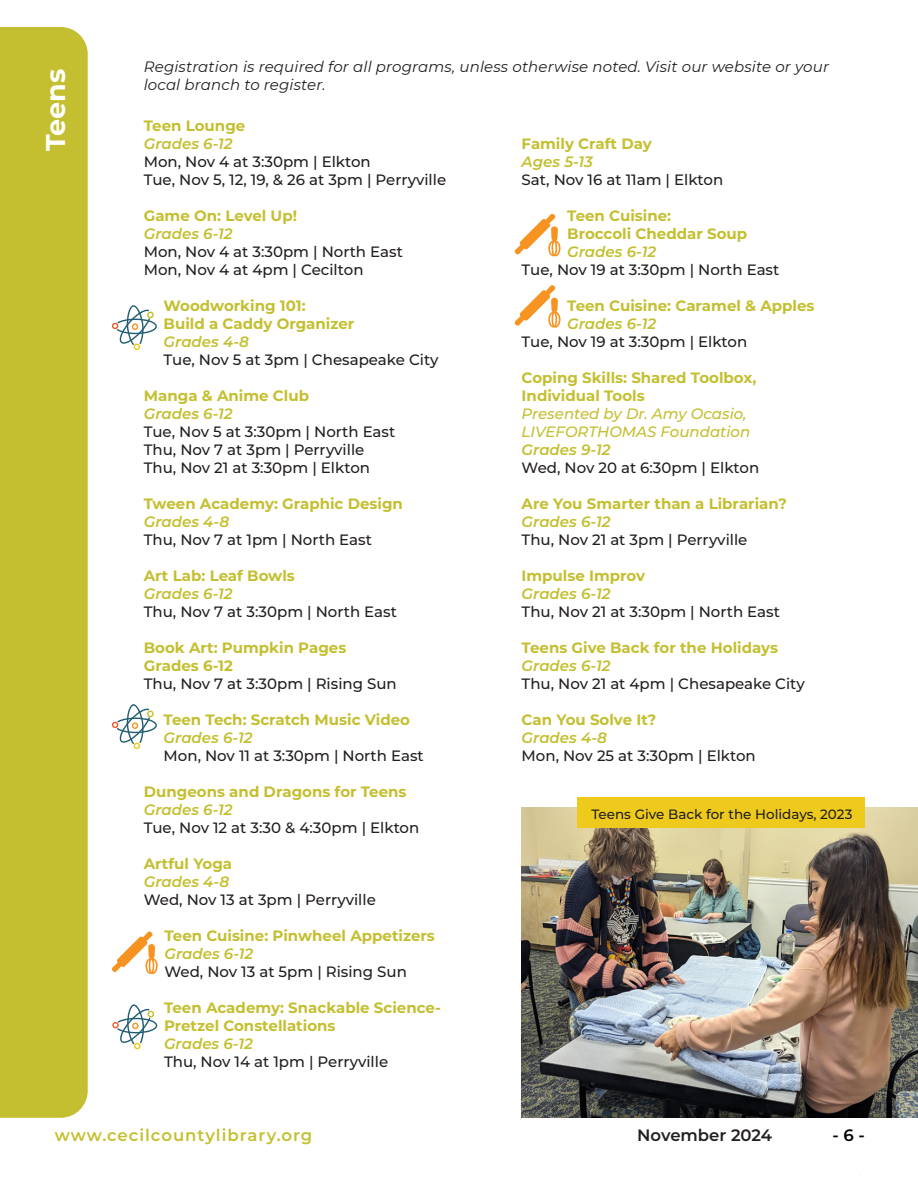
<style>
.page{position:relative;width:918px;height:1188px;background:#fff}
.page>*{position:absolute;margin:0;border:0;box-sizing:border-box;transform-origin:0 0}
.t1{font:700 27px "Montserrat";color:#fff}
.t2{font:600 16.5px "Montserrat";letter-spacing:.06em;color:#c4c031}
.t3{font:600 16.5px "Montserrat";letter-spacing:-.005em;color:#231f20}
.t4{font:600 16.5px "Montserrat";color:#000}
.t5{font:500 15px "Montserrat";color:#231f20}
.t6{font:700 15px/18px "Montserrat";color:#c4bf30}
.t7{font:italic 600 15px "Montserrat";color:#c4bf30}
.t8{font:italic 15px/18px "Montserrat";letter-spacing:.01em;color:#231f20}
.t9{font:italic 500 15px/18px "Montserrat";color:#c4bf30}
.t10{font:500 13.5px "Montserrat";color:#231f20}
.s1{font-weight:600;font-style:italic}
.s2{font-weight:700;font-style:normal}
</style>
<div class="page">
<svg style="left:112px;top:932px;width:46px;height:42px"></svg>
<svg style="left:515px;top:285px;width:46px;height:43px"></svg>
<svg style="left:515px;top:214px;width:46px;height:42px"></svg>
<div style="left:0;top:27px;width:88px;height:1091px;background:#c4bf30"></div>
<svg style="left:112px;top:305px;width:45px;height:45px"></svg>
<svg style="left:112px;top:704px;width:45px;height:45px"></svg>
<svg style="left:112px;top:1004px;width:45px;height:45px"></svg>
<img style="left:522px;top:808px;width:396px;height:310px">
<div style="left:577px;top:798px;width:288px;height:30px;background:#edca1c"></div>
<p class="t1" style="left:36px;top:151px;width:84px;rotate:-90deg">Teens</p>
<p class="t8" style="left:144px;top:57px;width:687px">Registration is required for all programs, unless otherwise noted. Visit our website or your local branch to register.</p>
<p class="t6" style="left:144px;top:115px;width:103px">Teen Lounge<br><span class="s1">Grades 6-12</span></p>
<p class="t5" style="left:144px;top:151px;width:229px">Mon, Nov 4 at 3:30pm | Elkton</p>
<p class="t5" style="left:144px;top:169px;width:304px">Tue, Nov 5, 12, 19, &amp; 26 at 3pm | Perryville</p>
<p class="t6" style="left:144px;top:205px;width:155px">Game On: Level Up!</p>
<p class="t7" style="left:144px;top:223px;width:90px">Grades 6-12</p>
<p class="t5" style="left:144px;top:241px;width:261px">Mon, Nov 4 at 3:30pm | North East</p>
<p class="t5" style="left:144px;top:259px;width:221px">Mon, Nov 4 at 4pm | Cecilton</p>
<p class="t6" style="left:164px;top:295px;width:144px">Woodworking 101:</p>
<p class="t6" style="left:164px;top:313px;width:192px">Build a Caddy Organizer</p>
<p class="t7" style="left:164px;top:331px;width:87px">Grades 4-8</p>
<p class="t5" style="left:164px;top:349px;width:276px">Tue, Nov 5 at 3pm | Chesapeake City</p>
<p class="t6" style="left:144px;top:385px;width:167px">Manga &amp; Anime Club</p>
<p class="t7" style="left:144px;top:403px;width:90px">Grades 6-12</p>
<p class="t5" style="left:144px;top:421px;width:253px">Tue, Nov 5 at 3:30pm | North East</p>
<p class="t5" style="left:144px;top:439px;width:222px">Thu, Nov 7 at 3pm | Perryville</p>
<p class="t5" style="left:144px;top:457px;width:228px">Thu, Nov 21 at 3:30pm | Elkton</p>
<p class="t6" style="left:144px;top:493px;width:261px">Tween Academy: Graphic Design</p>
<p class="t7" style="left:144px;top:511px;width:87px">Grades 4-8</p>
<p class="t5" style="left:144px;top:529px;width:230px">Thu, Nov 7 at 1pm | North East</p>
<p class="t6" style="left:144px;top:565px;width:153px">Art Lab: Leaf Bowls</p>
<p class="t7" style="left:144px;top:583px;width:90px">Grades 6-12</p>
<p class="t5" style="left:144px;top:601px;width:255px">Thu, Nov 7 at 3:30pm | North East</p>
<p class="t6" style="left:144px;top:637px;width:204px">Book Art: Pumpkin Pages</p>
<p class="t6" style="left:144px;top:655px;width:91px">Grades 6-12</p>
<p class="t5" style="left:144px;top:673px;width:255px">Thu, Nov 7 at 3:30pm | Rising Sun</p>
<p class="t6" style="left:164px;top:709px;width:248px">Teen Tech: Scratch Music Video</p>
<p class="t7" style="left:164px;top:727px;width:90px">Grades 6-12</p>
<p class="t5" style="left:164px;top:745px;width:262px">Mon, Nov 11 at 3:30pm | North East</p>
<p class="t6" style="left:144px;top:781px;width:264px">Dungeons and Dragons for Teens</p>
<p class="t7" style="left:144px;top:799px;width:90px">Grades 6-12</p>
<p class="t5" style="left:144px;top:817px;width:277px">Tue, Nov 12 at 3:30 &amp; 4:30pm | Elkton</p>
<p class="t6" style="left:144px;top:853px;width:90px">Artful Yoga</p>
<p class="t7" style="left:144px;top:871px;width:87px">Grades 4-8</p>
<p class="t5" style="left:144px;top:889px;width:234px">Wed, Nov 13 at 3pm | Perryville</p>
<p class="t6" style="left:164px;top:925px;width:272px">Teen Cuisine: Pinwheel Appetizers</p>
<p class="t7" style="left:164px;top:943px;width:90px">Grades 6-12</p>
<p class="t5" style="left:164px;top:961px;width:244px">Wed, Nov 13 at 5pm | Rising Sun</p>
<p class="t6" style="left:164px;top:997px;width:278px">Teen Academy: Snackable Science-</p>
<p class="t6" style="left:164px;top:1015px;width:173px">Pretzel Constellations</p>
<p class="t7" style="left:164px;top:1033px;width:90px">Grades 6-12</p>
<p class="t5" style="left:164px;top:1051px;width:226px">Thu, Nov 14 at 1pm | Perryville</p>
<p class="t6" style="left:522px;top:133px;width:132px">Family Craft Day</p>
<p class="t7" style="left:522px;top:151px;width:73px">Ages 5-13</p>
<p class="t5" style="left:522px;top:169px;width:203px">Sat, Nov 16 at 11am | Elkton</p>
<p class="t6" style="left:567px;top:205px;width:105px">Teen Cuisine:</p>
<p class="t6" style="left:567px;top:223px;width:181px">Broccoli Cheddar Soup</p>
<p class="t7" style="left:567px;top:241px;width:90px">Grades 6-12</p>
<p class="t5" style="left:522px;top:259px;width:259px">Tue, Nov 19 at 3:30pm | North East</p>
<p class="t6" style="left:567px;top:295px;width:249px">Teen Cuisine: Caramel &amp; Apples</p>
<p class="t7" style="left:567px;top:313px;width:90px">Grades 6-12</p>
<p class="t5" style="left:522px;top:331px;width:227px">Tue, Nov 19 at 3:30pm | Elkton</p>
<p class="t6" style="left:522px;top:367px;width:236px">Coping Skills: Shared Toolbox,</p>
<p class="t9" style="left:522px;top:386px;width:230px"><span class="s2">Individual Tools<br></span>Presented by Dr. Amy Ocasio,<br>LIVEFORTHOMAS Foundation</p>
<p class="t7" style="left:522px;top:439px;width:90px">Grades 9-12</p>
<p class="t5" style="left:522px;top:457px;width:239px">Wed, Nov 20 at 6:30pm | Elkton</p>
<p class="t6" style="left:522px;top:493px;width:267px">Are You Smarter than a Librarian?</p>
<p class="t7" style="left:522px;top:511px;width:90px">Grades 6-12</p>
<p class="t5" style="left:522px;top:529px;width:227px">Thu, Nov 21 at 3pm | Perryville</p>
<p class="t6" style="left:522px;top:565px;width:125px">Impulse Improv</p>
<p class="t7" style="left:522px;top:583px;width:90px">Grades 6-12</p>
<p class="t5" style="left:522px;top:601px;width:260px">Thu, Nov 21 at 3:30pm | North East</p>
<p class="t6" style="left:522px;top:637px;width:258px">Teens Give Back for the Holidays</p>
<p class="t7" style="left:522px;top:655px;width:90px">Grades 6-12</p>
<p class="t5" style="left:522px;top:673px;width:285px">Thu, Nov 21 at 4pm | Chesapeake City</p>
<p class="t6" style="left:522px;top:709px;width:136px">Can You Solve It?</p>
<p class="t7" style="left:522px;top:727px;width:87px">Grades 4-8</p>
<p class="t5" style="left:522px;top:745px;width:236px">Mon, Nov 25 at 3:30pm | Elkton</p>
<p class="t10" style="left:591px;top:804px;width:262px">Teens Give Back for the Holidays, 2023</p>
<p class="t2" style="left:55px;top:1123px;width:259px">www.cecilcountylibrary.org</p>
<p class="t3" style="left:637px;top:1123px;width:136px">November 2024</p>
<p class="t4" style="left:833px;top:1123px;width:34px">- 6 -</p>
</div>
